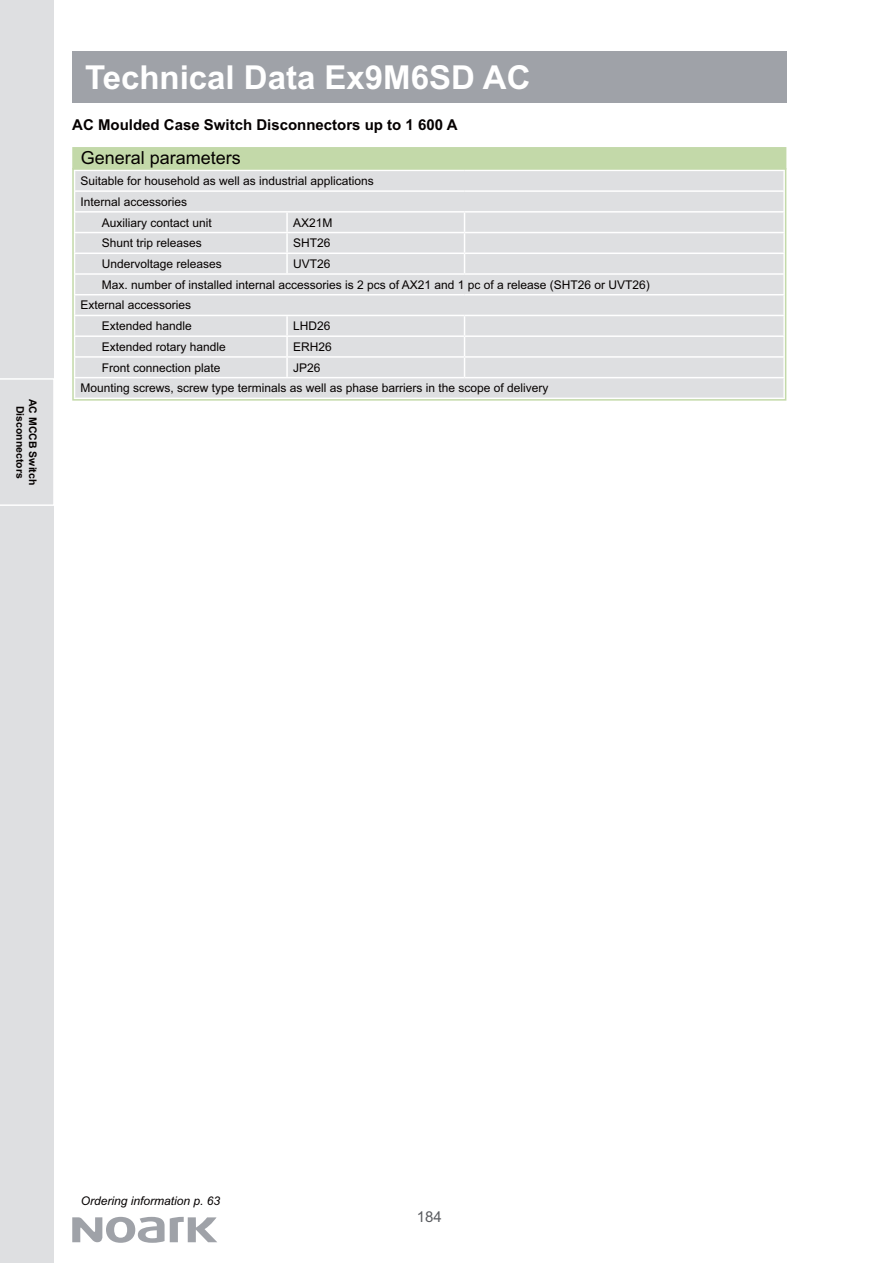
<style>
.page{position:relative;width:893px;height:1263px;background:#fff}
.page>*{position:absolute;margin:0;border:0;box-sizing:border-box;transform-origin:0 0}
.t1{font:700 33px "Arial";color:#fff}
.t2{font:18px "Arial";color:#050100}
.t3{font:700 15px "Arial";color:#050100}
.t4{font:15px "Arial";color:#5a5c60}
.t5{font:12px/20.7px "Arial";color:#050100}
.t6{font:italic 12px "Arial";color:#050100}
.t7{font:700 10.5px/12.6px "Arial";color:#050100;text-align:center}
</style>
<div class="page">
<svg style="left:72px;top:1217px;width:145px;height:26px"></svg>
<div style="left:0;top:0;width:53px;height:1263px;background:#dedfe1"></div>
<svg style="left:0;top:378px;width:53px;height:128px"></svg>
<div style="left:72px;top:51px;width:714px;height:51px;background:#9fa2a8"></div>
<div style="left:72px;top:147px;width:714px;height:23px;background:#c3d9a9"></div>
<div style="left:75px;top:171px;width:708px;height:227px;background:#dedfe1"></div>
<hr style="left:74px;top:190px;width:390px;height:2px;background:#fff">
<hr style="left:464px;top:190px;width:321px;height:2px;background:#fff">
<hr style="left:74px;top:211px;width:213px;height:2px;background:#fff">
<hr style="left:74px;top:232px;width:213px;height:1px;background:#fff">
<hr style="left:286px;top:233px;width:2px;height:20px;background:#fff">
<hr style="left:74px;top:253px;width:390px;height:1px;background:#fff">
<svg style="left:286px;top:254px;width:2px;height:19px"></svg>
<hr style="left:464px;top:253px;width:321px;height:1px;background:#fff">
<hr style="left:74px;top:273px;width:390px;height:2px;background:#fff">
<hr style="left:464px;top:273px;width:321px;height:2px;background:#fff">
<hr style="left:74px;top:294px;width:390px;height:1px;background:#fff">
<hr style="left:464px;top:294px;width:321px;height:1px;background:#fff">
<hr style="left:74px;top:315px;width:390px;height:1px;background:#fff">
<hr style="left:464px;top:315px;width:321px;height:1px;background:#fff">
<hr style="left:74px;top:335px;width:390px;height:2px;background:#fff">
<hr style="left:464px;top:335px;width:321px;height:2px;background:#fff">
<hr style="left:74px;top:356px;width:390px;height:2px;background:#fff">
<svg style="left:286px;top:316px;width:2px;height:61px"></svg>
<hr style="left:464px;top:356px;width:321px;height:2px;background:#fff">
<svg style="left:464px;top:316px;width:1px;height:61px"></svg>
<hr style="left:74px;top:377px;width:390px;height:1px;background:#fff">
<hr style="left:464px;top:377px;width:321px;height:1px;background:#fff">
<hr style="left:287px;top:211px;width:177px;height:2px;background:#fff">
<svg style="left:286px;top:213px;width:2px;height:19px"></svg>
<hr style="left:464px;top:211px;width:321px;height:2px;background:#fff">
<svg style="left:464px;top:213px;width:1px;height:60px"></svg>
<hr style="left:287px;top:232px;width:177px;height:1px;background:#fff">
<hr style="left:464px;top:232px;width:321px;height:1px;background:#fff">
<div style="left:72px;top:168px;width:714px;height:233px;border:2px solid #c3d9a9"></div>
<p class="t7" style="left:38px;top:399px;width:88px;rotate:90deg">AC MCCB Switch<br>Disconnectors</p>
<h1 class="t1" style="left:85px;top:65px;width:447px">Technical Data Ex9M6SD AC</h1>
<p class="t3" style="left:72px;top:119px;width:387px">AC Moulded Case Switch Disconnectors up to 1 600 A</p>
<h2 class="t2" style="left:81px;top:151px;width:161px">General parameters</h2>
<p class="t5" style="left:80px;top:172px;width:295px">Suitable for household as well as industrial applications</p>
<p class="t5" style="left:80px;top:192px;width:108px">Internal accessories</p>
<p class="t5" style="left:102px;top:213px;width:111px">Auxiliary contact unit</p>
<p class="t5" style="left:293px;top:213px;width:41px">AX21M</p>
<p class="t5" style="left:102px;top:234px;width:102px">Shunt trip releases</p>
<p class="t5" style="left:293px;top:234px;width:39px">SHT26</p>
<p class="t5" style="left:102px;top:255px;width:121px">Undervoltage releases</p>
<p class="t5" style="left:293px;top:255px;width:39px">UVT26</p>
<p class="t5" style="left:102px;top:275px;width:550px">Max. number of installed internal accessories is 2 pcs of AX21 and 1 pc of a release (SHT26 or UVT26)</p>
<p class="t5" style="left:80px;top:296px;width:112px">External accessories</p>
<p class="t5" style="left:102px;top:317px;width:92px">Extended handle</p>
<p class="t5" style="left:293px;top:317px;width:39px">LHD26</p>
<p class="t5" style="left:102px;top:338px;width:126px">Extended rotary handle</p>
<p class="t5" style="left:293px;top:338px;width:40px">ERH26</p>
<p class="t5" style="left:102px;top:358px;width:120px">Front connection plate</p>
<p class="t5" style="left:80px;top:358px;width:469px;text-indent:213px">JP26<br>Mounting screws, screw type terminals as well as phase barriers in the scope of delivery</p>
<p class="t6" style="left:81px;top:1197px;width:141px">Ordering information p. 63</p>
<p class="t4" style="left:417px;top:1212px;width:27px">184</p>
</div>
